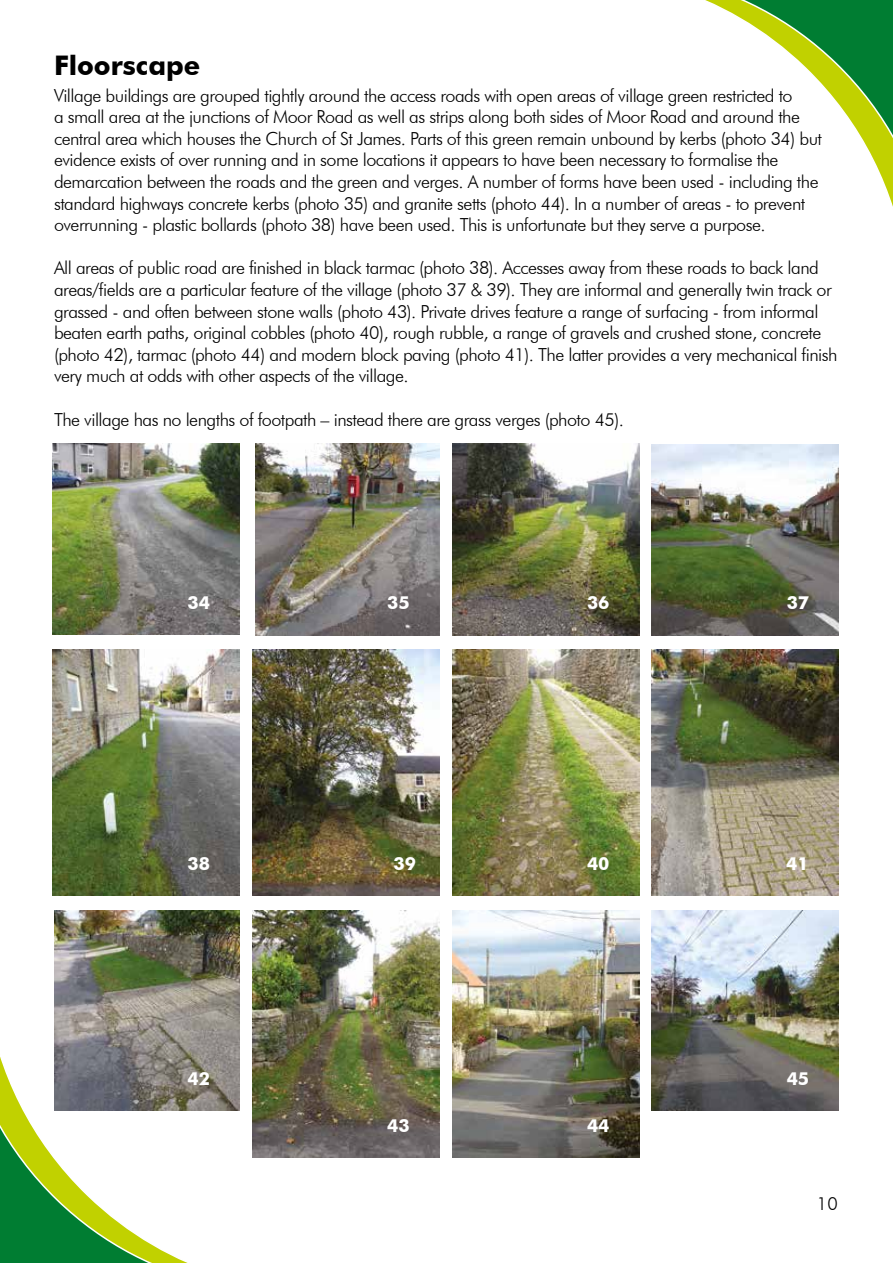
<style>
.page{position:relative;width:893px;height:1263px;background:#fff}
.page>*{position:absolute;margin:0;border:0;box-sizing:border-box;transform-origin:0 0}
.t1{font:700 27px "Futura BT";color:#000}
.t2{font:300 18px/21.6px "Futura BT";letter-spacing:-.03em;color:#000}
.t3{font:700 18px "Futura BT";color:#fff}
</style>
<div class="page">
<svg style="left:0;top:1057px;width:188px;height:206px"></svg>
<svg style="left:705px;top:0;width:188px;height:207px"></svg>
<img style="left:452px;top:444px;width:187px;height:191px">
<img style="left:452px;top:649px;width:187px;height:247px">
<img style="left:53px;top:649px;width:187px;height:247px">
<img style="left:53px;top:444px;width:187px;height:190px">
<img style="left:252px;top:911px;width:188px;height:246px">
<img style="left:252px;top:649px;width:188px;height:247px">
<img style="left:255px;top:444px;width:185px;height:191px">
<img style="left:652px;top:911px;width:186px;height:200px">
<img style="left:652px;top:649px;width:187px;height:247px">
<img style="left:54px;top:911px;width:186px;height:200px">
<img style="left:452px;top:911px;width:187px;height:246px">
<img style="left:652px;top:444px;width:186px;height:191px">
<h1 class="t1" style="left:54px;top:49px;width:148px">Floorscape</h1>
<p class="t2" style="left:54px;top:84px;width:770px">Village buildings are grouped tightly around the access roads with open areas of village green restricted to<br>a small area at the junctions of Moor Road as well as strips along both sides of Moor Road and around the central area which houses the Church of St James. Parts of this green remain unbound by kerbs (photo 34) but evidence exists of over running and in some locations it appears to have been necessary to formalise the demarcation between the roads and the green and verges. A number of forms have been used - including the standard highways concrete kerbs (photo 35) and granite setts (photo 44). In a number of areas - to prevent overrunning - plastic bollards (photo 38) have been used. This is unfortunate but they serve a purpose.</p>
<p class="t2" style="left:54px;top:257px;width:785px">All areas of public road are finished in black tarmac (photo 38). Accesses away from these roads to back land areas/fields are a particular feature of the village (photo 37 &amp; 39). They are informal and generally twin track or grassed - and often between stone walls (photo 43). Private drives feature a range of surfacing - from informal beaten earth paths, original cobbles (photo 40), rough rubble, a range of gravels and crushed stone, concrete (photo 42), tarmac (photo 44) and modern block paving (photo 41). The latter provides a very mechanical finish very much at odds with other aspects of the village.</p>
<p class="t2" style="left:54px;top:408px;width:571px">The village has no lengths of footpath – instead there are grass verges (photo 45).</p>
<p class="t3" style="left:188px;top:592px;width:24px">34</p>
<p class="t3" style="left:387px;top:592px;width:24px">35</p>
<p class="t3" style="left:587px;top:592px;width:24px">36</p>
<p class="t3" style="left:787px;top:592px;width:24px">37</p>
<p class="t3" style="left:188px;top:852px;width:24px">38</p>
<p class="t3" style="left:394px;top:852px;width:24px">39</p>
<p class="t3" style="left:587px;top:852px;width:24px">40</p>
<p class="t3" style="left:786px;top:852px;width:24px">41</p>
<p class="t3" style="left:188px;top:1067px;width:24px">42</p>
<p class="t3" style="left:387px;top:1114px;width:24px">43</p>
<p class="t3" style="left:587px;top:1114px;width:24px">44</p>
<p class="t3" style="left:787px;top:1067px;width:24px">45</p>
<p class="t2" style="left:817px;top:1192px;width:22px">10</p>
</div>
